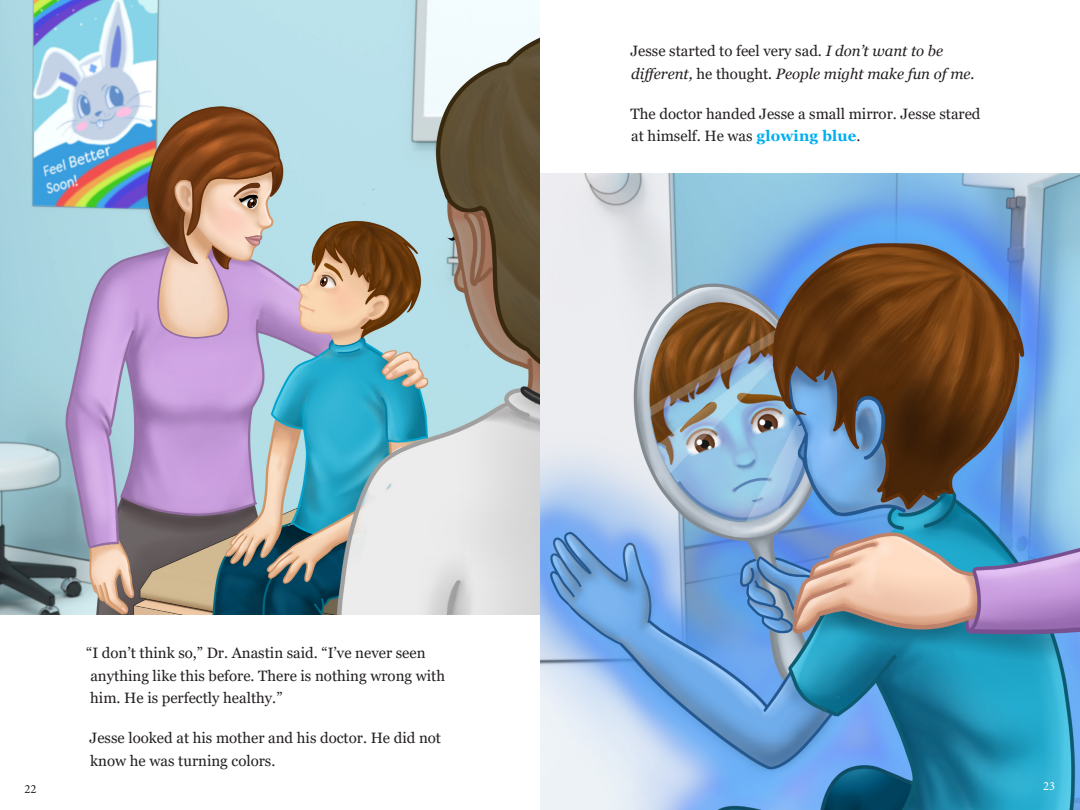
<style>
.page{position:relative;width:1080px;height:810px;background:#fff}
.page>*{position:absolute;margin:0;border:0;box-sizing:border-box;transform-origin:0 0}
.t1{font:15px/22.5px "Georgia";color:#231f20}
.t2{font:italic 15px/22.5px "Georgia";color:#231f20}
.t3{font:12.5px "Minion Pro";color:#231f20}
.t4{font:12.5px "Minion Pro";color:#fff}
.s1{font-style:normal}
.s2{font-weight:700;color:#00aeef}
</style>
<div class="page">
<img style="left:540px;top:174px;width:540px;height:636px">
<img style="left:0;top:0;width:540px;height:615px">
<p class="t2" style="left:630px;top:40px;width:346px"><span class="s1">Jesse started to feel very sad.</span> I don’t want to be different, <span class="s1">he thought</span>. People might make fun of me.</p>
<p class="t1" style="left:631px;top:103px;width:351px">The doctor handed Jesse a small mirror. Jesse stared at himself. He was <span class="s2">glowing blue</span>.</p>
<p class="t1" style="left:86px;top:642px;width:360px">“I don’t think so,” Dr. Anastin said. “I’ve never seen anything like this before. There is nothing wrong with him. He is perfectly healthy.”</p>
<p class="t1" style="left:90px;top:727px;width:353px">Jesse looked at his mother and his doctor. He did not know he was turning colors.</p>
<p class="t3" style="left:24px;top:780px;width:14px">22</p>
<p class="t4" style="left:1043px;top:777px;width:13px">23</p>
</div>
